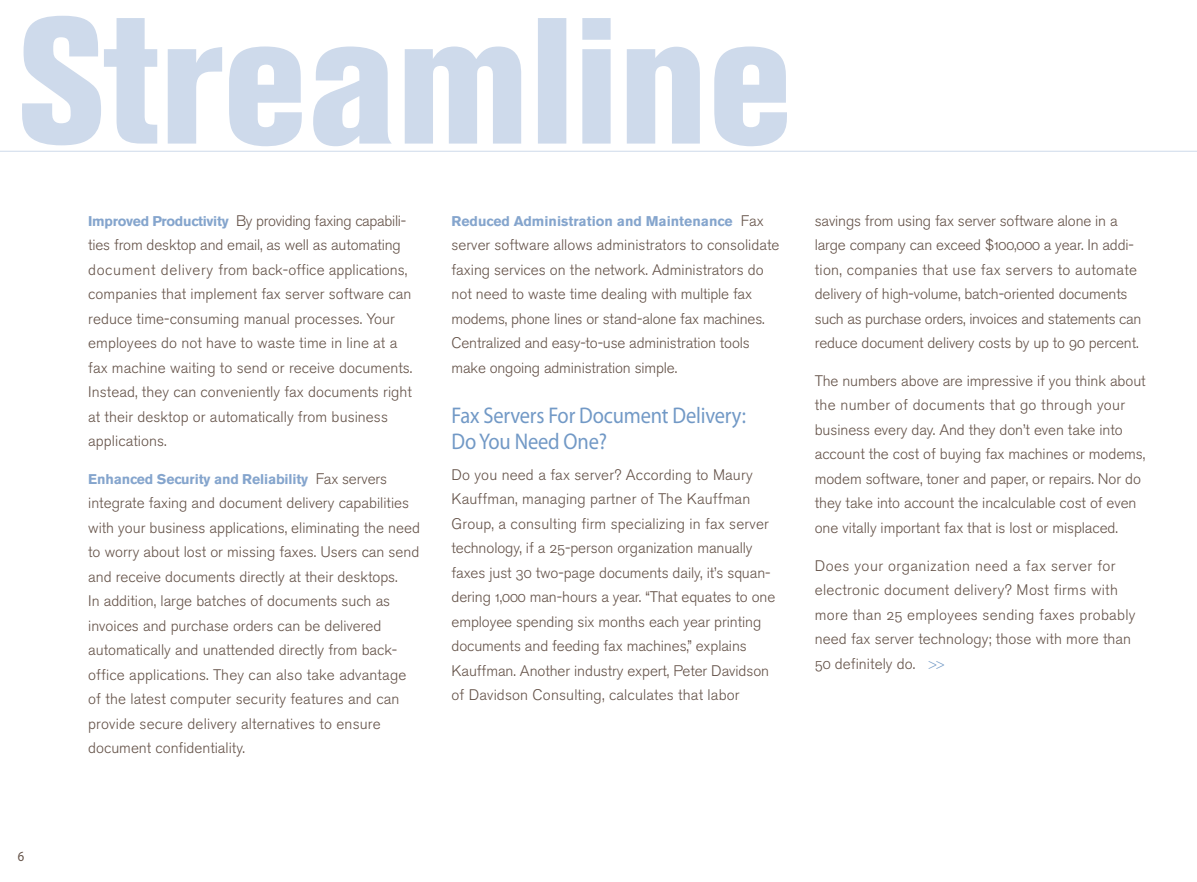
<style>
.page{position:relative;width:1197px;height:882px;background:#fff}
.page>*{position:absolute;margin:0;border:0;box-sizing:border-box;transform-origin:0 0}
.A_Captaris_CAPS_BODY{font:22.75px/26.2px "Myriad Pro";letter-spacing:-.01em;color:#7299c6;scale:.9 1}
.A_Captaris_body{font:15.22px/24.5px "Akzidenz Grotesk BE Light Os F";color:#645248}
.A_Captaris_body-2{font:15.22px/24.5px "Akzidenz Grotesk BE Light Os F";letter-spacing:.02em;color:#645248}
.A_Captaris_body-3{font:700 14px "Akzidenz Grotesk BE";color:#85a5cd}
.A_Captaris_CAPS_BODY-2{font:14px "Myriad Pro";color:#645248;scale:.9 1}
.s1{font-family:"Akzidenz Grotesk BE";font-weight:700;font-size:14px;color:#85a5cd}
.s2{font-family:"Akzidenz Grotesk BE Light Os F";font-weight:400;font-size:15.22px;color:#645248}
.s3{font-size:11.38px;color:#7299c6}
</style>
<div class="page">
<svg style="left:22px;top:16px;width:765px;height:130px;fill:#cedaeb"></svg>
<hr style="left:0;top:151px;width:1197px;height:1px;background:#cedaeb">
<p class="A_Captaris_CAPS_BODY-2" style="left:18px;top:847px;width:9px">6</p>
<p class="A_Captaris_body" style="left:88px;top:208px;width:326px"><span class="s1">Improved Productivity</span> By providing faxing capabili&shy;ties from desktop and email, as well as automating document delivery from back-office applications, companies that implement fax server software can reduce time-consuming manual processes. Your employees do not have to waste time in line at a fax machine waiting to send or receive documents.<br>Instead, they can conveniently fax documents right at their desktop or automatically from business applications.</p>
<p class="A_Captaris_body-3" style="left:88px;top:471px;width:300px">Enhanced Security and Reliability <span class="s2">Fax servers</span></p>
<p class="A_Captaris_body" style="left:88px;top:491px;width:333px">integrate faxing and document delivery capabilities with your business applications, eliminating the need to worry about lost or missing faxes. Users can send and receive documents directly at their desktops.<br>In addition, large batches of documents such as invoices and purchase orders can be delivered automatically and unattended directly from back&shy;office applications. They can also take advantage of the latest computer security features and can provide secure delivery alternatives to ensure document confidentiality.</p>
<p class="A_Captaris_body-3" style="left:452px;top:213px;width:314px">Reduced Administration and Maintenance <span class="s2">Fax</span></p>
<p class="A_Captaris_body" style="left:452px;top:233px;width:329px">server software allows administrators to consolidate faxing services on the network. Administrators do not need to waste time dealing with multiple fax modems, phone lines or stand-alone fax machines.<br>Centralized and easy-to-use administration tools make ongoing administration simple.</p>
<p class="A_Captaris_CAPS_BODY" style="left:452px;top:402px;width:329px">Fax Servers For Document Delivery:<br>Do You Need One?</p>
<p class="A_Captaris_body" style="left:452px;top:462px;width:325px">Do you need a fax server? According to Maury Kauffman, managing partner of The Kauffman Group, a consulting firm specializing in fax server technology, if a 25-person organization manually faxes just 30 two-page documents daily, it’s squan&shy;dering 1,000 man-hours a year. “That equates to one employee spending six months each year printing documents and feeding fax machines,” explains Kauffman. Another industry expert, Peter Davidson of Davidson Consulting, calculates that labor</p>
<p class="A_Captaris_body" style="left:815px;top:208px;width:328px">savings from using fax server software alone in a large company can exceed $100,000 a year. In addi&shy;tion, companies that use fax servers to automate delivery of high-volume, batch-oriented documents such as purchase orders, invoices and statements can reduce document delivery costs by up to 90 percent.</p>
<p class="A_Captaris_body" style="left:815px;top:369px;width:332px">The numbers above are impressive if you think about the number of documents that go through your business every day. And they don’t even take into account the cost of buying fax machines or modems, modem software, toner and paper, or repairs. Nor do they take into account the incalculable cost of even one vitally important fax that is lost or misplaced.</p>
<p class="A_Captaris_body-2" style="left:815px;top:554px;width:322px">Does your organization need a fax server for electronic document delivery? Most firms with more than 25 employees sending faxes probably need fax server technology; those with more than 50 definitely do. <span class="s3">&gt;&gt;</span></p>
</div>
